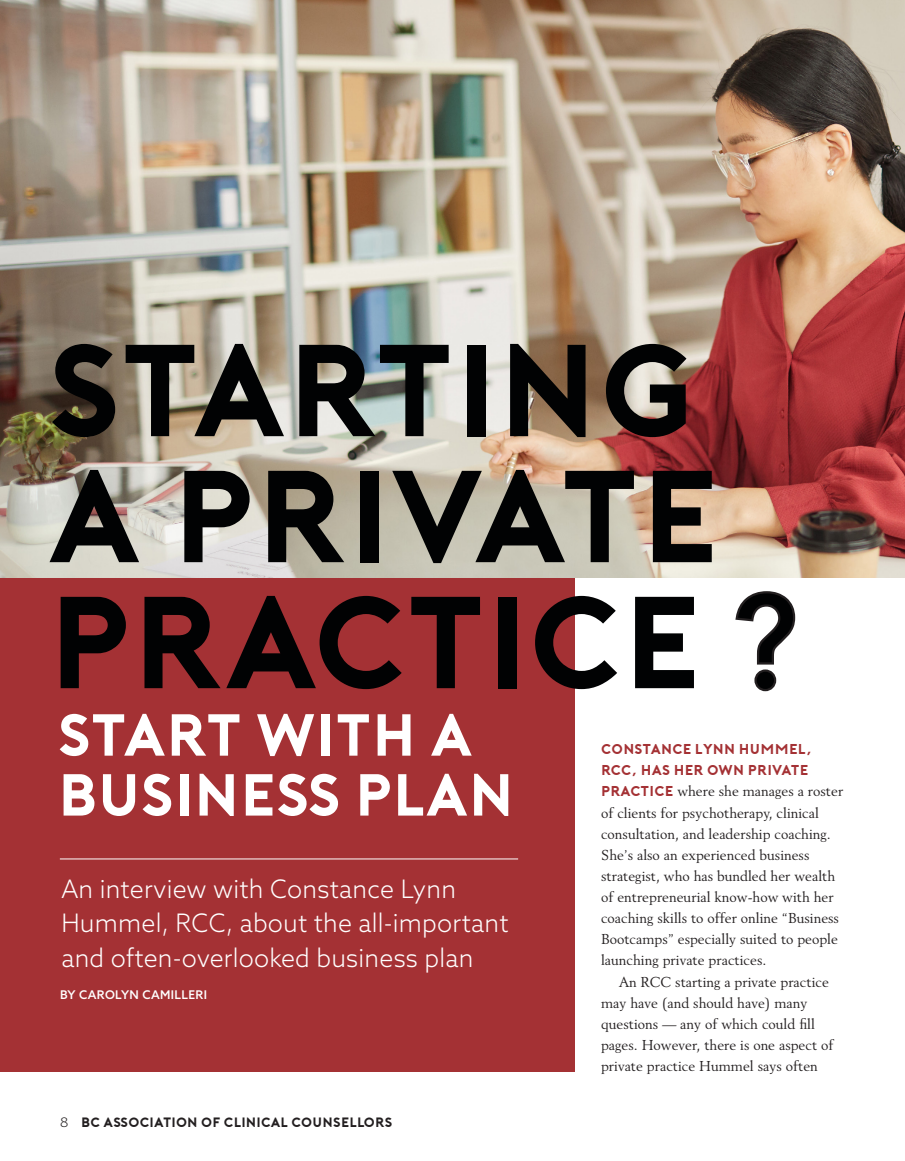
<style>
.page{position:relative;width:905px;height:1161px;background:#fff}
.page>*{position:absolute;margin:0;border:0;box-sizing:border-box;transform-origin:0 0}
.Header_Feature{font:130.5px/126px "Porter Bold DEMO";letter-spacing:-.01em;color:#010203}
.Header_Feature-2{font:59.1px/59.8px "Porter Bold DEMO";letter-spacing:-.01em;color:#fff}
.Deck{font:300 25.5px/34.5px "Azo Sans";letter-spacing:.01em;color:#fff}
.Body_Copy_Revival{font:14.25px/21.1px "Revival 565 BT";color:#231f20}
.t1{font:13.5px "Porter Bold DEMO";color:#231f20}
.Byline{font:500 12px "Azo Sans";letter-spacing:.03em;color:#fff}
.s1{font-family:"Avenir";font-weight:500;color:#231f20}
.s2{font-family:"Poynter Text Sans";font-weight:300}
.s3{font-family:"Porter Bold DEMO";color:#a43134}
</style>
<div class="page">
<div style="left:0;top:566px;width:574px;height:505px;background:#a43134"></div>
<img style="left:0;top:0;width:904px;height:577px">
<hr style="left:60px;top:859px;width:458px;height:1px;background:#fff">
<p class="Header_Feature" style="left:48px;top:322px;width:750px">STARTING<br>A PRIVATE<br>PRACTICE <span class="s1">?</span></p>
<p class="Header_Feature-2" style="left:58px;top:702px;width:459px">START WITH A<br>BUSINESS PLAN</p>
<p class="Deck" style="left:61px;top:871px;width:448px">An interview with Constance Lynn<br>Hummel, RCC, about the all-important and often-overlooked business plan</p>
<p class="Byline" style="left:60px;top:987px;width:148px">BY CAROLYN CAMILLERI</p>
<p class="t1" style="left:60px;top:1115px;width:334px"><span class="s2">8</span> BC ASSOCIATION OF CLINICAL COUNSELLORS</p>
<p class="Body_Copy_Revival" style="left:601px;top:738px;width:244px"><span class="s3">CONSTANCE LYNN HUMMEL, RCC, HAS HER OWN PRIVATE PRACTICE</span> where she manages a roster of clients for psychotherapy, clinical consultation, and leadership coaching.<br>She’s also an experienced business strategist, who has bundled her wealth of entrepreneurial know-how with her coaching skills to offer online “Business Bootcamps” especially suited to people launching private practices.</p>
<p class="Body_Copy_Revival" style="left:601px;top:971px;width:234px;text-indent:18px">An RCC starting a private practice may have (and should have) many questions — any of which could fill pages. However, there is one aspect of private practice Hummel says often</p>
</div>
